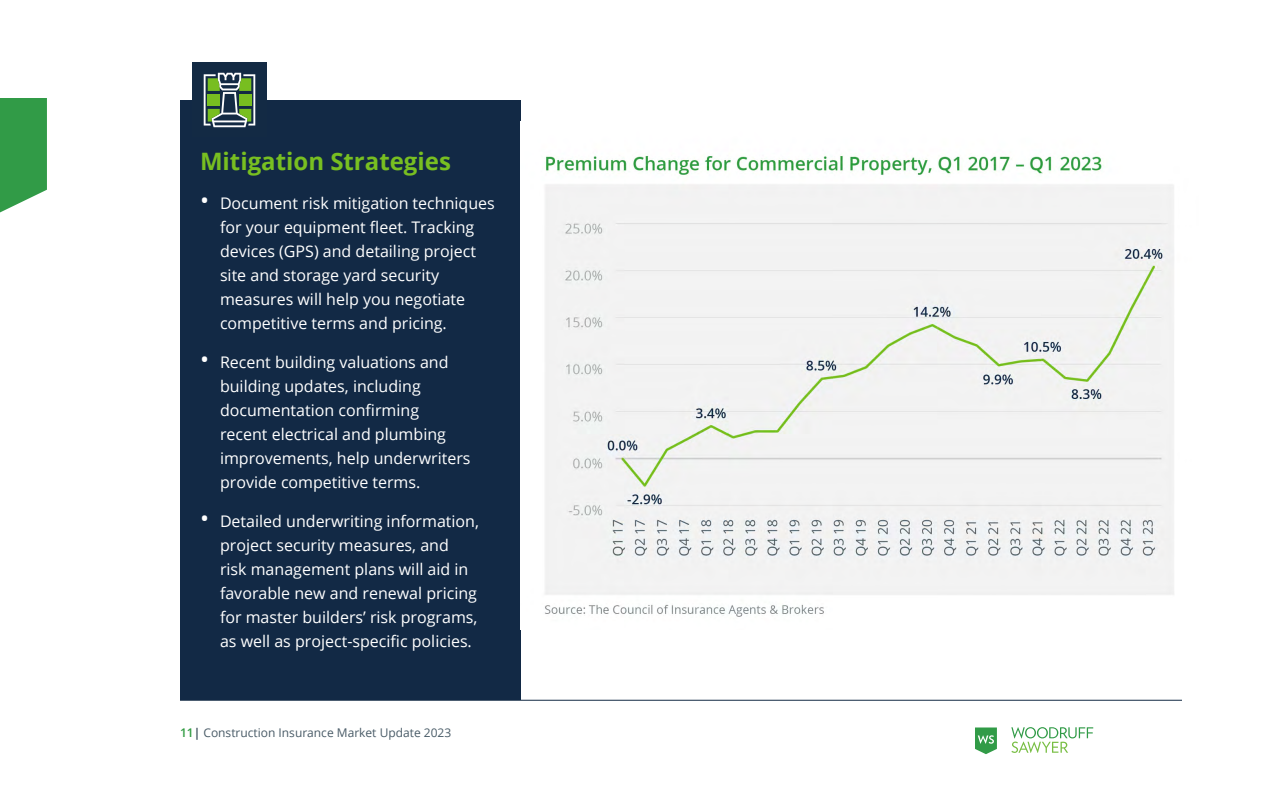
<style>
.page{position:relative;width:1280px;height:800px;background:#fff}
.page>*{position:absolute;margin:0;border:0;box-sizing:border-box;transform-origin:0 0}
.t1{font:700 24px "Open Sans";color:#78bf21}
.t2{font:16px/24px "Open Sans";color:#fff}
.t3{font:12px "Open Sans";color:#495b67}
.s1{font-size:24px}
.s2{font-weight:600;color:#319b42}
.s3{font-weight:700}
</style>
<div class="page">
<svg style="left:0;top:98px;width:47px;height:114px"></svg>
<hr style="left:180px;top:700px;width:1002px;height:1px;background:#132a44">
<svg style="left:1011px;top:727px;width:82px;height:26px"></svg>
<svg style="left:975px;top:728px;width:22px;height:26px"></svg>
<div style="left:180px;top:100px;width:340px;height:600px;background:#122945"></div>
<div style="left:192px;top:62px;width:75px;height:76px;background:#132a44"></div>
<svg style="left:204px;top:73px;width:51px;height:54px"></svg>
<img style="left:545px;top:155px;width:629px;height:462px">
<h1 class="t1" style="left:200px;top:145px;width:252px">Mitigation Strategies</h1>
<p class="t2" style="left:220px;top:191px;width:276px;text-indent:-20px"><span class="s1">•</span> Document risk mitigation techniques for your equipment fleet. Tracking devices (GPS) and detailing project site and storage yard security measures will help you negotiate competitive terms and pricing.</p>
<p class="t2" style="left:220px;top:350px;width:252px;text-indent:-20px"><span class="s1">•</span> Recent building valuations and building updates, including documentation confirming recent electrical and plumbing improvements, help underwriters provide competitive terms.</p>
<p class="t2" style="left:220px;top:509px;width:261px;text-indent:-20px"><span class="s1">•</span> Detailed underwriting information, project security measures, and risk management plans will aid in favorable new and renewal pricing for master builders’ risk programs, as well as project-specific policies.</p>
<p class="t3" style="left:180px;top:724px;width:273px"><span class="s2">11</span><span class="s3">|</span> Construction Insurance Market Update 2023</p>
</div>
